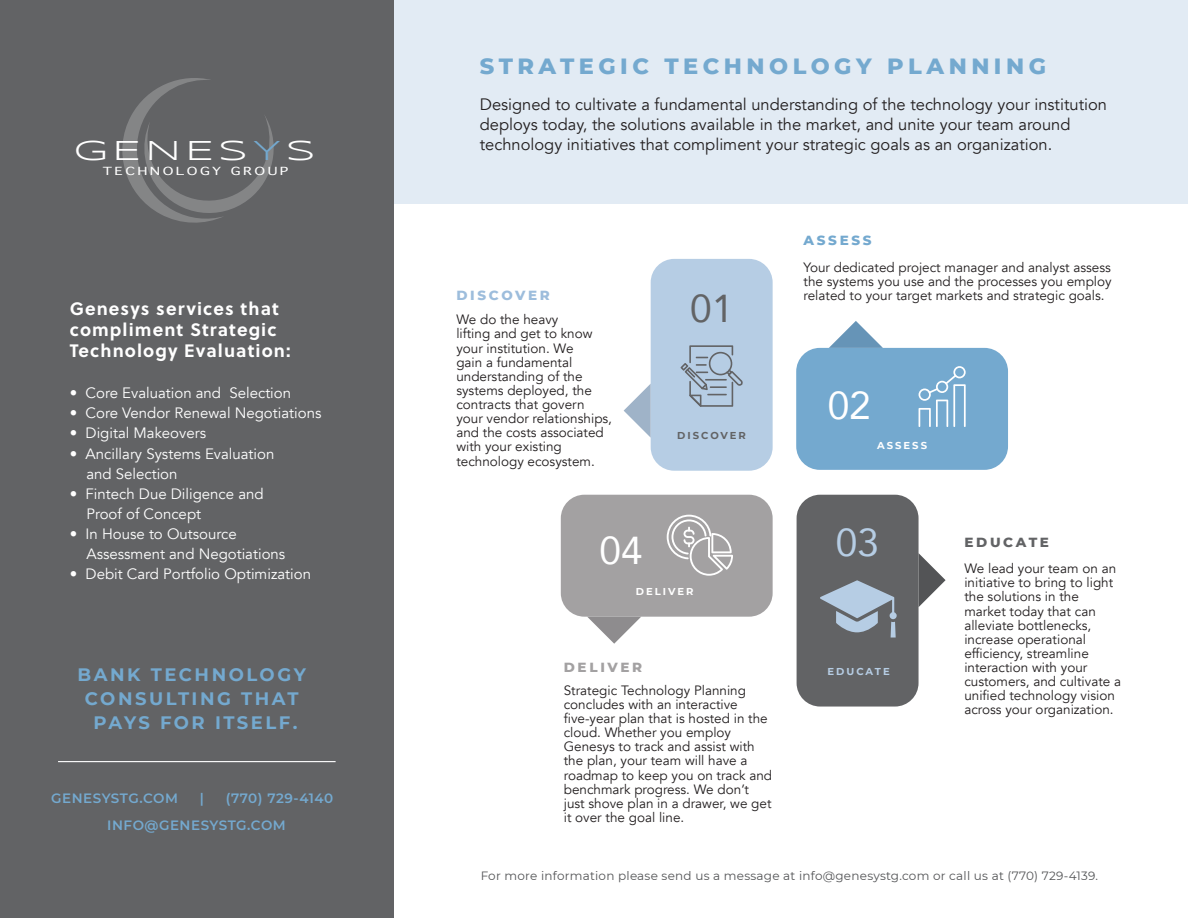
<style>
.page{position:relative;width:1188px;height:918px;background:#fff}
.page>*{position:absolute;margin:0;border:0;box-sizing:border-box;transform-origin:0 0}
.t1{font:38.85px "Avenir";color:#fff}
.t2{font:38.85px "Avenir";color:#626365}
.t3{font:38.85px "Avenir";color:#b6cde4}
.t4{font:28.2px "Syncopate";letter-spacing:.115em;color:#fff;scale:1.34 1}
.t5{font:800 22.5px "Montserrat";letter-spacing:.2em;color:#74a9cf}
.t6{font:700 18px/21px "Soleil";letter-spacing:.06em;color:#fff}
.t7{font:700 18px/23.7px "Montserrat";letter-spacing:.14em;color:#74a9cf;text-align:center}
.t8{font:16.5px/20.1px "Avenir";color:#231f20}
.t9{font:15px/20.1px "Avenir";color:#fff}
.t10{font:13.5px/14.1px "Avenir";color:#231f20}
.t11{font:600 13.5px/26.7px "Montserrat";letter-spacing:.04em;color:#74a9cf}
.t12{font:800 13.5px "Montserrat";letter-spacing:.2em;color:#9dbddc}
.t13{font:800 13.5px "Montserrat";letter-spacing:.2em;color:#626365}
.t14{font:800 13.5px "Montserrat";letter-spacing:.2em;color:#a3a1a2}
.t15{font:800 13.5px "Montserrat";letter-spacing:.2em;color:#74a9cf}
.t16{font:12px "Montserrat";letter-spacing:.02em;color:#535456}
.t17{font:300 10.65px "Thonburi";letter-spacing:.165em;color:#fff;scale:1.37 1}
.t18{font:700 10.05px "Montserrat";letter-spacing:.2em;color:#fff}
.t19{font:700 10.05px "Montserrat";letter-spacing:.2em;color:#626365}
.t20{font:700 10.05px "Montserrat";letter-spacing:.2em;color:#b6cde4}
.s1{color:#74a9cf}
</style>
<div class="page">
<div style="left:394px;top:0;width:794px;height:204px;background:#e2ebf4"></div>
<div style="left:0;top:0;width:394px;height:918px;background:#626365"></div>
<hr style="left:58px;top:761px;width:278px;height:1px;background:#fff">
<div style="left:797px;top:495px;width:122px;height:212px;background:#626365;border-radius:24px"></div>
<div style="left:561px;top:495px;width:212px;height:122px;background:#a3a1a2;border-radius:24px"></div>
<div style="left:651px;top:259px;width:122px;height:212px;background:#b6cde4;border-radius:24px"></div>
<div style="left:796px;top:348px;width:212px;height:122px;background:#74a9cf;border-radius:24px"></div>
<svg style="left:681px;top:345px;width:62px;height:62px"></svg>
<svg style="left:667px;top:515px;width:66px;height:61px"></svg>
<svg style="left:919px;top:366px;width:47px;height:61px"></svg>
<svg style="left:624px;top:384px;width:27px;height:54px"></svg>
<svg style="left:829px;top:321px;width:54px;height:27px"></svg>
<svg style="left:919px;top:553px;width:27px;height:54px"></svg>
<svg style="left:587px;top:617px;width:54px;height:27px"></svg>
<svg style="left:820px;top:580px;width:77px;height:58px"></svg>
<svg style="left:122px;top:78px;width:152px;height:145px"></svg>
<h2 class="t4" style="left:74px;top:135px;width:182px">GENES<span class="s1">Y</span>S</h2>
<p class="t17" style="left:103px;top:166px;width:137px">TECHNOLOGY GROUP</p>
<h3 class="t6" style="left:70px;top:298px;width:222px">Genesys services that compliment Strategic<br>Technology Evaluation:</h3>
<p class="t9" style="left:70px;top:383px;width:223px">• Core Evaluation and Selection</p>
<p class="t9" style="left:70px;top:403px;width:253px">• Core Vendor Renewal Negotiations</p>
<p class="t9" style="left:70px;top:424px;width:138px">• Digital Makeovers</p>
<p class="t9" style="left:86px;top:444px;width:190px;text-indent:-17px">• Ancillary Systems Evaluation and Selection</p>
<p class="t9" style="left:86px;top:484px;width:179px;text-indent:-17px">• Fintech Due Diligence and<br>Proof of Concept</p>
<p class="t9" style="left:86px;top:524px;width:200px;text-indent:-17px">• In House to Outsource<br>Assessment and Negotiations</p>
<p class="t9" style="left:70px;top:564px;width:243px">• Debit Card Portfolio Optimization</p>
<h3 class="t7" style="left:78px;top:662px;width:230px">BANK TECHNOLOGY<br>CONSULTING THAT<br>PAYS FOR ITSELF.</h3>
<p class="t11" style="left:51px;top:785px;width:128px">GENESYSTG.COM</p>
<p class="t11" style="left:200px;top:785px;width:6px">|</p>
<p class="t11" style="left:107px;top:785px;width:227px;text-indent:119px">(770) 729-4140<br>INFO@GENESYSTG.COM</p>
<h3 class="t5" style="left:480px;top:49px;width:568px">STRATEGIC TECHNOLOGY PLANNING</h3>
<p class="t8" style="left:480px;top:95px;width:629px">Designed to cultivate a fundamental understanding of the technology your institution deploys today, the solutions available in the market, and unite your team around technology initiatives that compliment your strategic goals as an organization.</p>
<p class="t12" style="left:456px;top:285px;width:95px">DISCOVER</p>
<p class="t10" style="left:456px;top:313px;width:157px">We do the heavy<br>lifting and get to know your institution. We<br>gain a fundamental understanding of the systems deployed, the contracts that govern your vendor relationships, and the costs associated with your existing technology ecosystem.</p>
<h1 class="t2" style="left:690px;top:278px;width:45px">01</h1>
<p class="t19" style="left:677px;top:428px;width:70px">DISCOVER</p>
<p class="t15" style="left:804px;top:231px;width:70px">ASSESS</p>
<p class="t10" style="left:804px;top:260px;width:310px;text-align:justify">Your dedicated project manager and analyst assess the systems you use and the processes you employ related to your target markets and strategic goals.</p>
<h1 class="t1" style="left:828px;top:374px;width:45px">02</h1>
<p class="t18" style="left:877px;top:438px;width:51px">ASSESS</p>
<h1 class="t1" style="left:600px;top:519px;width:45px">04</h1>
<h1 class="t3" style="left:836px;top:511px;width:45px">03</h1>
<p class="t18" style="left:636px;top:584px;width:59px">DELIVER</p>
<p class="t14" style="left:564px;top:657px;width:80px">DELIVER</p>
<p class="t10" style="left:564px;top:683px;width:210px">Strategic Technology Planning concludes with an interactive five-year plan that is hosted in the cloud. Whether you employ<br>Genesys to track and assist with the plan, your team will have a roadmap to keep you on track and benchmark progress. We don’t just shove plan in a drawer, we get it over the goal line.</p>
<p class="t20" style="left:828px;top:665px;width:64px">EDUCATE</p>
<p class="t13" style="left:964px;top:532px;width:86px">EDUCATE</p>
<p class="t10" style="left:964px;top:562px;width:158px">We lead your team on an initiative to bring to light the solutions in the market today that can alleviate bottlenecks, increase operational efficiency, streamline interaction with your customers, and cultivate a unified technology vision across your organization.</p>
<p class="t16" style="left:481px;top:868px;width:619px">For more information please send us a message at info@genesystg.com or call us at (770) 729-4139.</p>
</div>
